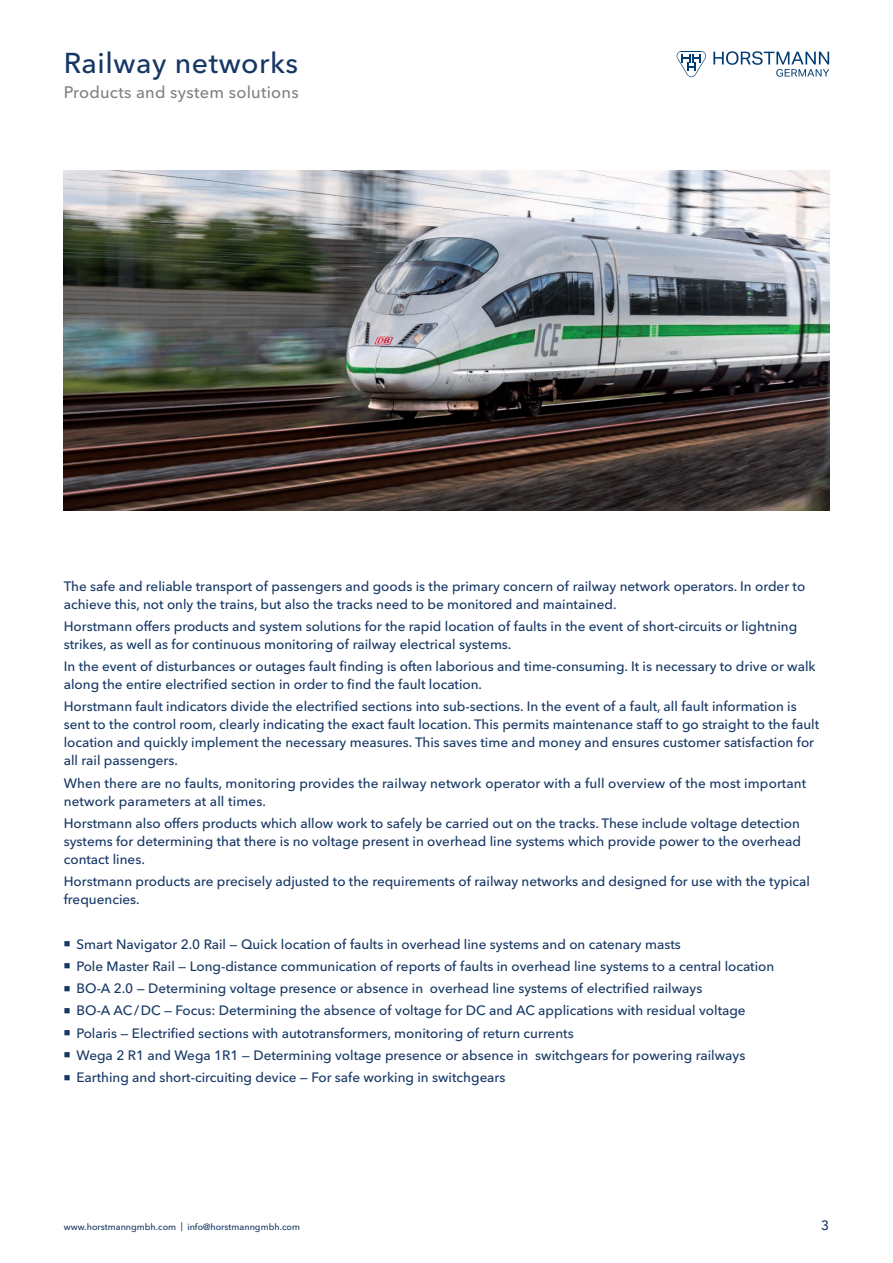
<style>
.page{position:relative;width:893px;height:1263px;background:#fff}
.page>*{position:absolute;margin:0;border:0;box-sizing:border-box;transform-origin:0 0}
.Headline{font:500 28.5px "Avenir Next W1 G";letter-spacing:.02em;color:#163764}
.Subtitel{font:500 16.5px "Avenir Next W1 G";letter-spacing:.015em;color:#808285}
.Fließtext{font:500 13.5px/18px "Avenir Next W1 G";color:#163764}
.t1{font:500 9px "Avenir Next W1 G";color:#163764}
</style>
<div class="page">
<svg style="left:677px;top:51px;width:29px;height:26px"></svg>
<svg style="left:713px;top:51px;width:116px;height:26px"></svg>
<img style="left:64px;top:170px;width:765px;height:340px">
<p class="Headline" style="left:64px;top:40px;width:236px">Railway networks</p>
<p class="Subtitel" style="left:64px;top:79px;width:237px">Products and system solutions</p>
<p class="Fließtext" style="left:64px;top:576px;width:743px">The safe and reliable transport of passengers and goods is the primary concern of railway network operators. In order to achieve this, not only the trains, but also the tracks need to be monitored and maintained.</p>
<p class="Fließtext" style="left:64px;top:616px;width:735px">Horstmann offers products and system solutions for the rapid location of faults in the event of short-circuits or lightning strikes, as well as for continuous monitoring of railway electrical systems.</p>
<p class="Fließtext" style="left:64px;top:656px;width:753px">In the event of disturbances or outages fault finding is often laborious and time-consuming. It is necessary to drive or walk along the entire electrified section in order to find the fault location.</p>
<p class="Fließtext" style="left:64px;top:696px;width:757px">Horstmann fault indicators divide the electrified sections into sub-sections. In the event of a fault, all fault information is sent to the control room, clearly indicating the exact fault location. This permits maintenance staff to go straight to the fault location and quickly implement the necessary measures. This saves time and money and ensures customer satisfaction for all rail passengers.</p>
<p class="Fließtext" style="left:64px;top:773px;width:744px">When there are no faults, monitoring provides the railway network operator with a full overview of the most important network parameters at all times.</p>
<p class="Fließtext" style="left:64px;top:813px;width:739px;text-align:justify">Horstmann also offers products which allow work to safely be carried out on the tracks. These include voltage detection systems for determining that there is no voltage present in overhead line systems which provide power to the overhead contact lines.</p>
<p class="Fließtext" style="left:64px;top:871px;width:748px">Horstmann products are precisely adjusted to the requirements of railway networks and designed for use with the typical frequencies.</p>
<p class="Fließtext" style="left:77px;top:934px;width:606px">Smart Navigator 2.0 Rail — Quick location of faults in overhead line systems and on catenary masts</p>
<p class="Fließtext" style="left:77px;top:956px;width:699px">Pole Master Rail — Long-distance communication of reports of faults in overhead line systems to a central location</p>
<p class="Fließtext" style="left:77px;top:978px;width:627px">BO-A 2.0 — Determining voltage presence or absence in overhead line systems of electrified railways</p>
<p class="Fließtext" style="left:77px;top:1000px;width:671px">BO-A AC/DC — Focus: Determining the absence of voltage for DC and AC applications with residual voltage</p>
<p class="Fließtext" style="left:77px;top:1023px;width:499px">Polaris — Electrified sections with autotransformers, monitoring of return currents</p>
<p class="Fließtext" style="left:77px;top:1045px;width:670px">Wega 2 R1 and Wega 1R1 — Determining voltage presence or absence in switchgears for powering railways</p>
<p class="Fließtext" style="left:77px;top:1067px;width:430px">Earthing and short-circuiting device — For safe working in switchgears</p>
<p class="t1" style="left:64px;top:1219px;width:238px">www.horstmanngmbh.com | info@horstmanngmbh.com</p>
<p class="Fließtext" style="left:821px;top:1215px;width:10px">3</p>
</div>
